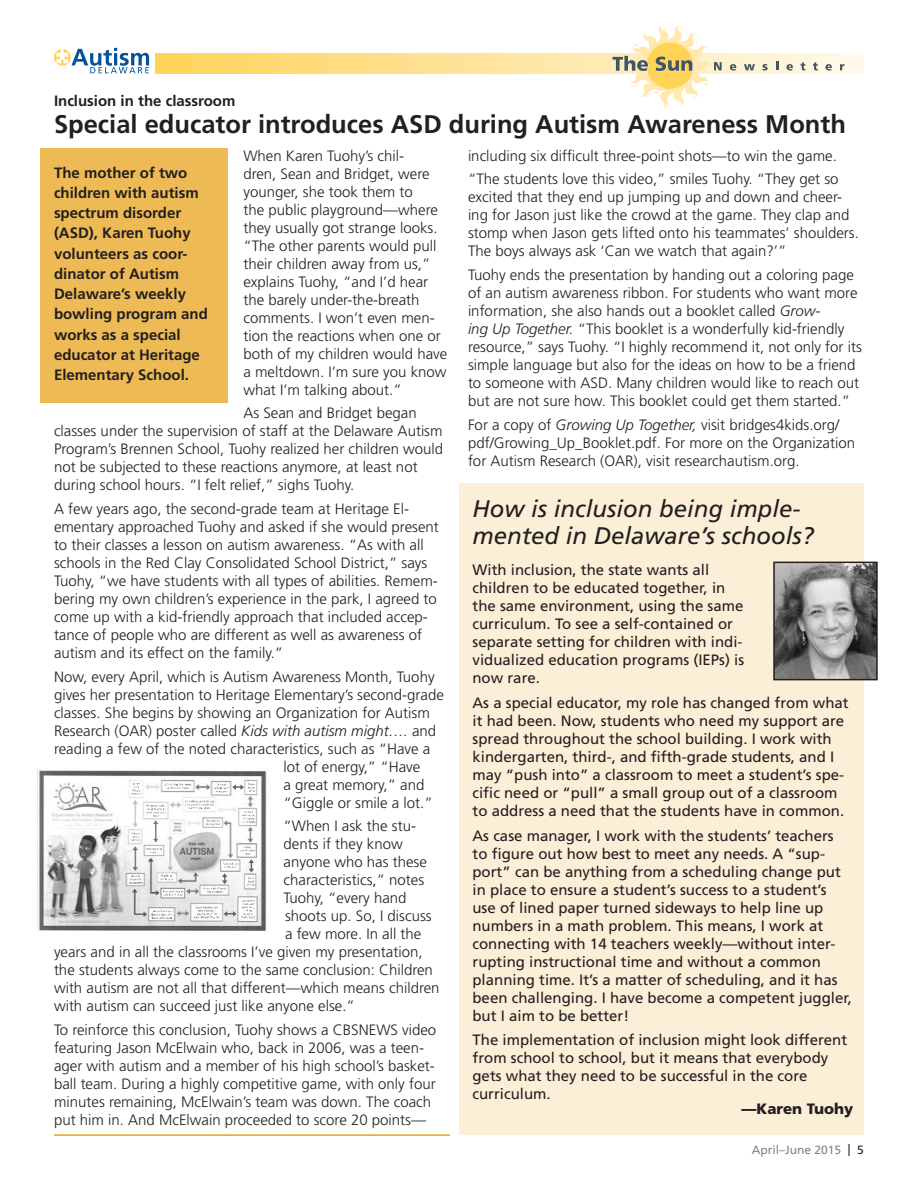
<style>
.page{position:relative;width:918px;height:1188px;background:#fff}
.page>*{position:absolute;margin:0;border:0;box-sizing:border-box;transform-origin:0 0}
.t1{font:700 25.5px "Frutiger";color:#231f20}
.t2{font:italic 24px/27px "Frutiger";color:#231f20}
.t3{font:300 15px/18px "Frutiger";color:#231f20}
.t4{font:15px/18px "Frutiger";color:#231f20}
.t5{font:700 15px/20.2px "Frutiger";color:#231f20}
.t6{font:900 15px "Frutiger";color:#231f20}
.t7{font:12px "Frutiger";color:#808285}
.s1{font-style:italic}
.s2{color:#231f20}
</style>
<div class="page">
<svg style="left:155px;top:53px;width:708px;height:21px;background:#fee39a"></svg>
<svg style="left:54px;top:49px;width:17px;height:17px"></svg>
<svg style="left:57px;top:48px;width:92px;height:25px"></svg>
<svg style="left:613px;top:24px;width:109px;height:86px"></svg>
<svg style="left:730px;top:64px;width:6px;height:7px"></svg>
<svg style="left:744px;top:64px;width:11px;height:6px"></svg>
<svg style="left:762px;top:64px;width:6px;height:7px"></svg>
<svg style="left:776px;top:62px;width:2px;height:8px"></svg>
<svg style="left:786px;top:64px;width:7px;height:7px"></svg>
<svg style="left:801px;top:62px;width:4px;height:9px"></svg>
<svg style="left:813px;top:62px;width:5px;height:9px"></svg>
<svg style="left:825px;top:64px;width:7px;height:7px"></svg>
<svg style="left:840px;top:64px;width:5px;height:6px"></svg>
<hr style="left:54px;top:1134px;width:396px;height:2px;background:#e7a512">
<div style="left:40px;top:148px;width:188px;height:255px;background:#eeba55"></div>
<img style="left:38px;top:769px;width:229px;height:162px">
<img style="left:62px;top:783px;width:4px;height:25px">
<img style="left:130px;top:783px;width:125px;height:136px">
<div style="left:459px;top:483px;width:405px;height:651px;background:#fbefd7"></div>
<img style="left:776px;top:565px;width:99px;height:112px">
<div style="left:773px;top:562px;width:105px;height:118px;border:2px solid #231f20"></div>
<p class="t5" style="left:54px;top:90px;width:183px">Inclusion in the classroom</p>
<p class="t1" style="left:54px;top:109px;width:794px">Special educator introduces ASD during Autism Awareness Month</p>
<p class="t3" style="left:243px;top:147px;width:205px">When Karen Tuohy’s chil-<br>dren, Sean and Bridget, were younger, she took them to<br>the public playground—where they usually got strange looks. “The other parents would pull their children away from us,” explains Tuohy, “and I’d hear the barely under-the-breath comments. I won’t even men&shy;tion the reactions when one or both of my children would have a meltdown. I’m sure you know what I’m talking about.”</p>
<p class="t3" style="left:54px;top:404px;width:391px;text-indent:189px">As Sean and Bridget began classes under the supervision of staff at the Delaware Autism Program’s Brennen School, Tuohy realized her children would not be subjected to these reactions anymore, at least not during school hours. “I felt relief,” sighs Tuohy.</p>
<p class="t3" style="left:54px;top:500px;width:386px">A few years ago, the second-grade team at Heritage El&shy;ementary approached Tuohy and asked if she would present to their classes a lesson on autism awareness. “As with all schools in the Red Clay Consolidated School District,” says Tuohy, “we have students with all types of abilities. Remem&shy;bering my own children’s experience in the park, I agreed to come up with a kid-friendly approach that included accep&shy;tance of people who are different as well as awareness of autism and its effect on the family.”</p>
<p class="t3" style="left:54px;top:668px;width:382px">Now, every April, which is Autism Awareness Month, Tuohy</p>
<p class="t3" style="left:54px;top:686px;width:391px">gives her presentation to Heritage Elementary’s second-grade</p>
<p class="t3" style="left:54px;top:704px;width:377px">classes. She begins by showing an Organization for Autism</p>
<p class="t3" style="left:54px;top:722px;width:384px">Research (OAR) poster called <span class="s1">Kids with autism might….</span> and</p>
<p class="t3" style="left:54px;top:740px;width:378px">reading a few of the noted characteristics, such as “Have a</p>
<p class="t3" style="left:284px;top:758px;width:138px">lot of energy,” “Have</p>
<p class="t3" style="left:284px;top:776px;width:142px">a great memory,” and</p>
<p class="t3" style="left:284px;top:794px;width:151px">“Giggle or smile a lot.”</p>
<p class="t3" style="left:284px;top:817px;width:134px">“When I ask the stu-</p>
<p class="t3" style="left:284px;top:835px;width:121px">dents if they know</p>
<p class="t3" style="left:284px;top:853px;width:145px">anyone who has these</p>
<p class="t3" style="left:284px;top:871px;width:142px">characteristics,” notes</p>
<p class="t3" style="left:284px;top:889px;width:125px">Tuohy, “every hand</p>
<p class="t3" style="left:285px;top:907px;width:148px">shoots up. So, I discuss</p>
<p class="t3" style="left:285px;top:925px;width:138px">a few more. In all the</p>
<p class="t3" style="left:54px;top:943px;width:370px">years and in all the classrooms I’ve given my presentation,</p>
<p class="t3" style="left:54px;top:961px;width:380px">the students always come to the same conclusion: Children</p>
<p class="t3" style="left:54px;top:979px;width:387px">with autism are not all that different—which means children</p>
<p class="t3" style="left:54px;top:997px;width:302px">with autism can succeed just like anyone else.”</p>
<p class="t3" style="left:54px;top:1021px;width:384px">To reinforce this conclusion, Tuohy shows a CBSNEWS video featuring Jason McElwain who, back in 2006, was a teen&shy;ager with autism and a member of his high school’s basket&shy;ball team. During a highly competitive game, with only four minutes remaining, McElwain’s team was down. The coach put him in. And McElwain proceeded to score 20 points—</p>
<p class="t5" style="left:54px;top:162px;width:155px">The mother of two children with autism spectrum disorder (ASD), Karen Tuohy volunteers as coor&shy;dinator of Autism<br>Delaware’s weekly bowling program and works as a special educator at Heritage<br>Elementary School.</p>
<p class="t3" style="left:468px;top:147px;width:370px">including six difficult three-point shots—to win the game.</p>
<p class="t3" style="left:468px;top:170px;width:392px">“The students love this video,” smiles Tuohy. “They get so excited that they end up jumping up and down and cheer&shy;ing for Jason just like the crowd at the game. They clap and stomp when Jason gets lifted onto his teammates’ shoulders.<br>The boys always ask ‘Can we watch that again?’”</p>
<p class="t3" style="left:468px;top:266px;width:395px">Tuohy ends the presentation by handing out a coloring page of an autism awareness ribbon. For students who want more information, she also hands out a booklet called <span class="s1">Grow-<br>ing Up Together.</span> “This booklet is a wonderfully kid-friendly resource,” says Tuohy. “I highly recommend it, not only for its simple language but also for the ideas on how to be a friend to someone with ASD. Many children would like to reach out but are not sure how. This booklet could get them started.”</p>
<p class="t3" style="left:468px;top:416px;width:389px">For a copy of <span class="s1">Growing Up Together,</span> visit bridges4kids.org/ pdf/Growing_Up_Booklet.pdf. For more on the Organization for Autism Research (OAR), visit researchautism.org.</p>
<p class="t2" style="left:472px;top:495px;width:343px">How is inclusion being imple&shy;mented in Delaware’s schools?</p>
<p class="t4" style="left:472px;top:561px;width:273px">With inclusion, the state wants all children to be educated together, in the same environment, using the same curriculum. To see a self-contained or separate setting for children with indi&shy;vidualized education programs (IEPs) is now rare.</p>
<p class="t4" style="left:472px;top:694px;width:378px">As a special educator, my role has changed from what it had been. Now, students who need my support are spread throughout the school building. I work with kindergarten, third-, and fifth-grade students, and I may “push into” a classroom to meet a student’s spe&shy;cific need or “pull” a small group out of a classroom to address a need that the students have in common.</p>
<p class="t4" style="left:472px;top:826px;width:381px">As case manager, I work with the students’ teachers to figure out how best to meet any needs. A “sup&shy;port” can be anything from a scheduling change put in place to ensure a student’s success to a student’s use of lined paper turned sideways to help line up numbers in a math problem. This means, I work at connecting with 14 teachers weekly—without inter&shy;rupting instructional time and without a common planning time. It’s a matter of scheduling, and it has been challenging. I have become a competent juggler, but I aim to be better!</p>
<p class="t4" style="left:472px;top:1031px;width:376px">The implementation of inclusion might look different from school to school, but it means that everybody gets what they need to be successful in the core curriculum.</p>
<p class="t6" style="left:742px;top:1100px;width:113px">—Karen Tuohy</p>
<p class="t7" style="left:752px;top:1143px;width:114px">April–June 2015 <span class="s2">| 5</span></p>
</div>
